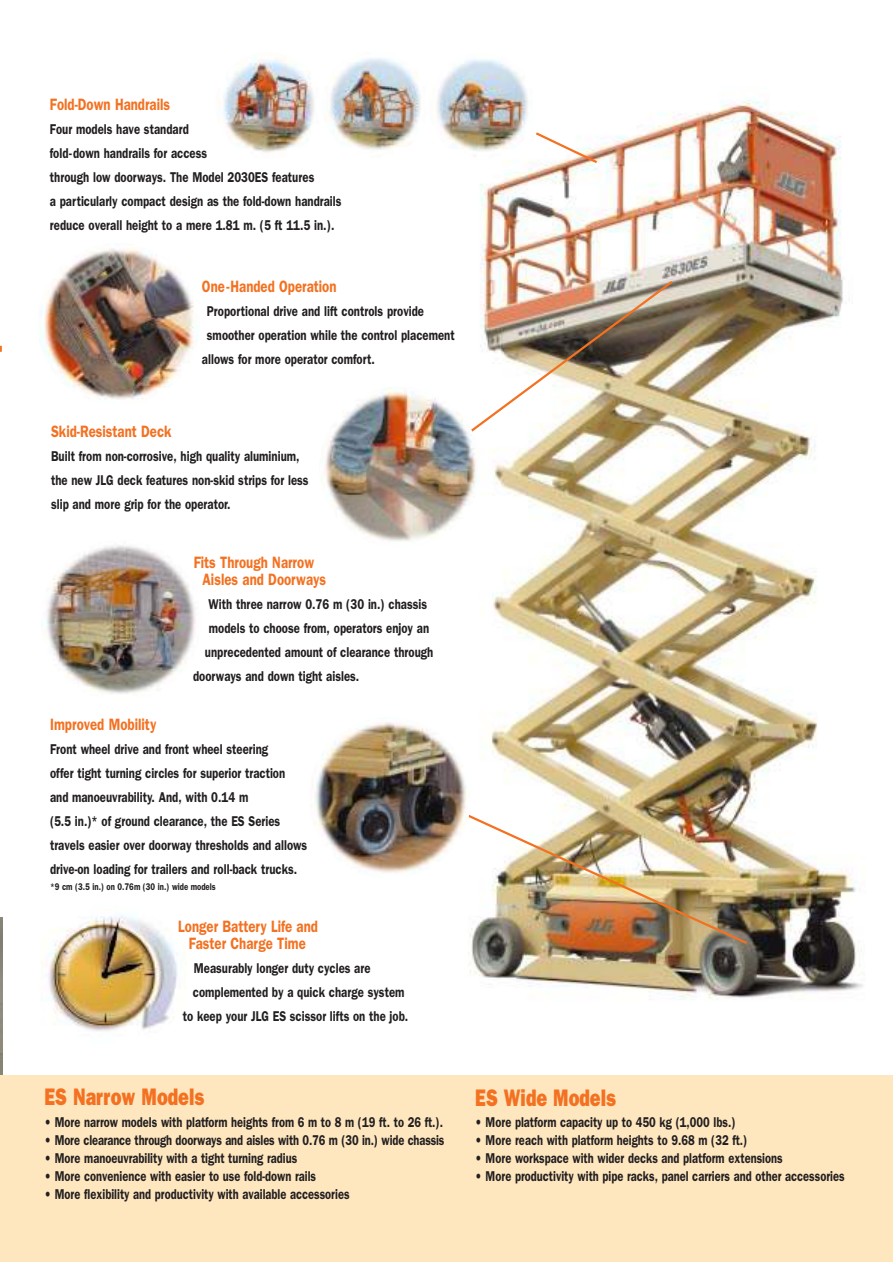
<style>
.page{position:relative;width:893px;height:1262px;background:#fff}
.page>*{position:absolute;margin:0;border:0;box-sizing:border-box;transform-origin:0 0}
.t1{font:800 24px "Franklin Gothic";color:#f37121;scale:.75 1}
.t2{font:600 16.5px/16.5px "Franklin Gothic";color:#f37121;scale:.8 1}
.t3{font:600 14.25px/24px "Franklin Gothic";color:#231f20;scale:.8 1}
.t4{font:600 14.25px "Franklin Gothic";color:#231f20;scale:.78 1}
.t5{font:600 9.75px "Franklin Gothic";color:#231f20;scale:.8 1}
</style>
<div class="page">
<img style="left:468px;top:100px;width:396px;height:900px">
<img style="left:468px;top:778px;width:281px;height:168px">
<div style="left:0;top:1075px;width:892px;height:186px;background:#fee7bf"></div>
<svg style="left:533px;top:130px;width:66px;height:35px"></svg>
<img style="left:310px;top:717px;width:160px;height:162px;border-radius:50%">
<svg style="left:0;top:346px;width:2px;height:6px"></svg>
<img style="left:37px;top:243px;width:163px;height:162px;border-radius:50%">
<img style="left:46px;top:545px;width:150px;height:149px">
<img style="left:41px;top:916px;width:137px;height:115px">
<img style="left:468px;top:279px;width:207px;height:178px">
<img style="left:319px;top:386px;width:161px;height:162px;border-radius:50%">
<img style="left:322px;top:51px;width:106px;height:107px;border-radius:50%">
<img style="left:215px;top:52px;width:107px;height:107px;border-radius:50%">
<img style="left:429px;top:53px;width:106px;height:107px;border-radius:50%">
<p class="t2" style="left:50px;top:97px;width:152px">Fold-Down Handrails</p>
<p class="t3" style="left:50px;top:118px;width:366px">Four models have standard<br>fold-down handrails for access<br>through low doorways. The Model 2030ES features<br>a particularly compact design as the fold-down handrails reduce overall height to a mere 1.81 m. (5 ft 11.5 in.).</p>
<p class="t2" style="left:202px;top:279px;width:170px">One-Handed Operation</p>
<p class="t3" style="left:207px;top:300px;width:273px">Proportional drive and lift controls provide</p>
<p class="t3" style="left:207px;top:324px;width:311px">smoother operation while the control placement</p>
<p class="t3" style="left:202px;top:348px;width:218px">allows for more operator comfort.</p>
<p class="t2" style="left:51px;top:425px;width:152px">Skid-Resistant Deck</p>
<p class="t3" style="left:51px;top:446px;width:323px">Built from non-corrosive, high quality aluminium, the new JLG deck features non-skid strips for less slip and more grip for the operator.</p>
<p class="t2" style="left:202px;top:556px;width:156px;text-indent:-9px">Fits Through Narrow<br>Aisles and Doorways</p>
<p class="t3" style="left:208px;top:593px;width:275px">With three narrow 0.76 m (30 in.) chassis</p>
<p class="t3" style="left:209px;top:617px;width:277px">models to choose from, operators enjoy an</p>
<p class="t3" style="left:205px;top:641px;width:287px">unprecedented amount of clearance through</p>
<p class="t3" style="left:193px;top:665px;width:209px">doorways and down tight aisles.</p>
<p class="t2" style="left:50px;top:717px;width:134px">Improved Mobility</p>
<p class="t3" style="left:50px;top:738px;width:323px">Front wheel drive and front wheel steering<br>offer tight turning circles for superior traction<br>and manoeuvrability. And, with 0.14 m<br>(5.5 in.)* of ground clearance, the ES Series travels easier over doorway thresholds and allows drive-on loading for trailers and roll-back trucks.</p>
<p class="t5" style="left:50px;top:883px;width:208px">*9 cm (3.5 in.) on 0.76m (30 in.) wide models</p>
<p class="t2" style="left:178px;top:920px;width:176px;text-align:center">Longer Battery Life and<br>Faster Charge Time</p>
<p class="t3" style="left:194px;top:957px;width:222px">Measurably longer duty cycles are</p>
<p class="t3" style="left:193px;top:981px;width:266px">complemented by a quick charge system</p>
<p class="t3" style="left:183px;top:1005px;width:283px">to keep your JLG ES scissor lifts on the job.</p>
<h1 class="t1" style="left:44px;top:1088px;width:214px">ES Narrow Models</h1>
<p class="t4" style="left:44px;top:1116px;width:512px">• More narrow models with platform heights from 6 m to 8 m (19 ft. to 26 ft.).</p>
<p class="t4" style="left:44px;top:1134px;width:514px">• More clearance through doorways and aisles with 0.76 m (30 in.) wide chassis</p>
<p class="t4" style="left:44px;top:1152px;width:326px">• More manoeuvrability with a tight turning radius</p>
<p class="t4" style="left:44px;top:1170px;width:350px">• More convenience with easier to use fold-down rails</p>
<p class="t4" style="left:44px;top:1188px;width:392px">• More flexibility and productivity with available accessories</p>
<h1 class="t1" style="left:475px;top:1089px;width:189px">ES Wide Models</h1>
<p class="t4" style="left:475px;top:1117px;width:335px">• More platform capacity up to 450 kg (1,000 lbs.)</p>
<p class="t4" style="left:475px;top:1135px;width:350px">• More reach with platform heights to 9.68 m (32 ft.)</p>
<p class="t4" style="left:475px;top:1153px;width:395px">• More workspace with wider decks and platform extensions</p>
<p class="t4" style="left:475px;top:1171px;width:475px">• More productivity with pipe racks, panel carriers and other accessories</p>
</div>
